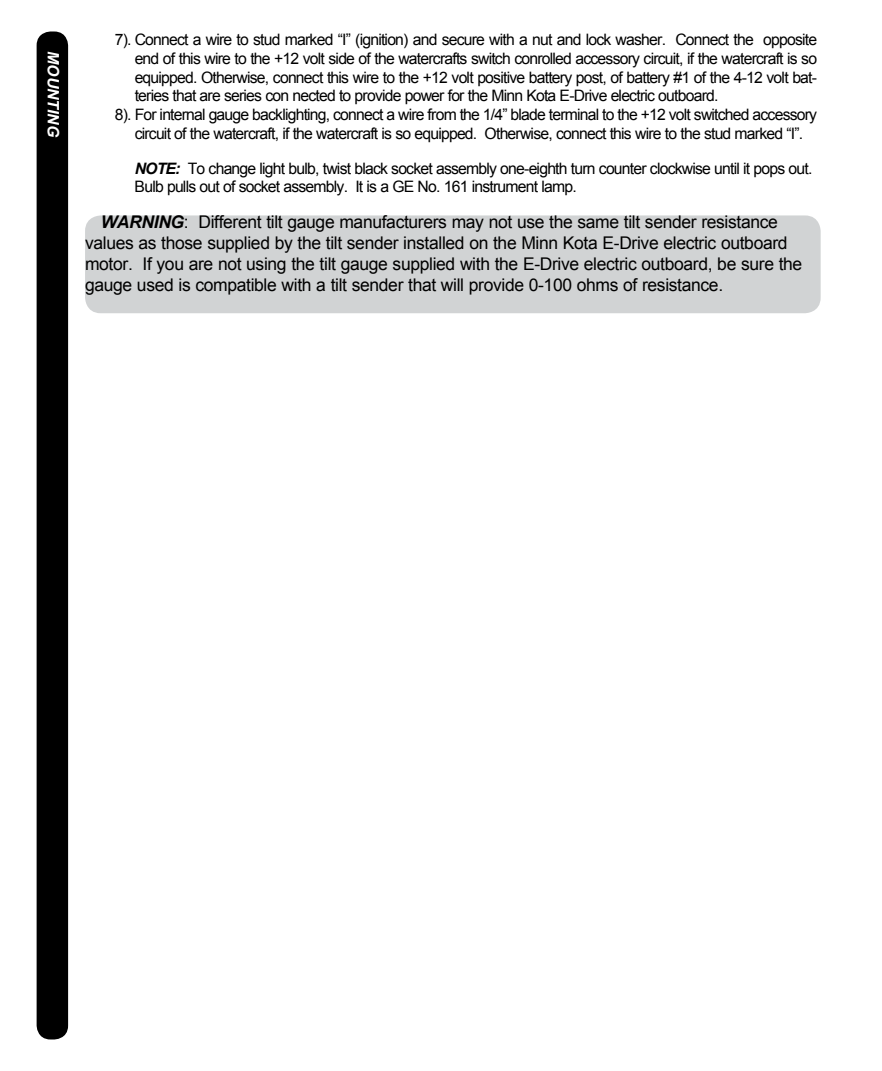
<style>
.page{position:relative;width:882px;height:1071px;background:#fff}
.page>*{position:absolute;margin:0;border:0;box-sizing:border-box;transform-origin:0 0}
.t1{font:17.5px/21px "Arial";letter-spacing:-.02em;color:#000}
.t2{font:15.75px/17.5px "Arial";letter-spacing:-.05em;color:#000}
.t3{font:italic 700 15.75px "Arial";color:#fff}
.s1{font-weight:700;font-style:italic}
</style>
<div class="page">
<div style="left:37px;top:32px;width:31px;height:1008px;background:#000;border-radius:14px"></div>
<div style="left:85px;top:215px;width:736px;height:98px;background:#d1d3d4;border-radius:16px"></div>
<p class="t3" style="left:62px;top:51px;width:87px;rotate:90deg">MOUNTING</p>
<p class="t2" style="left:115px;top:31px;width:704px">7). Connect a wire to stud marked “I” (ignition) and secure with a nut and lock washer. Connect the opposite</p>
<p class="t2" style="left:135px;top:50px;width:684px">end of this wire to the +12 volt side of the watercrafts switch conrolled accessory circuit, if the watercraft is so</p>
<p class="t2" style="left:135px;top:68px;width:684px">equipped. Otherwise, connect this wire to the +12 volt positive battery post, of battery #1 of the 4-12 volt bat-</p>
<p class="t2" style="left:135px;top:87px;width:585px">teries that are series con nected to provide power for the Minn Kota E-Drive electric outboard.</p>
<p class="t2" style="left:115px;top:106px;width:704px">8). For internal gauge backlighting, connect a wire from the 1/4” blade terminal to the +12 volt switched accessory</p>
<p class="t2" style="left:135px;top:125px;width:670px">circuit of the watercraft, if the watercraft is so equipped. Otherwise, connect this wire to the stud marked “I”.</p>
<p class="t2" style="left:135px;top:160px;width:679px"><span class="s1">NOTE:</span> To change light bulb, twist black socket assembly one-eighth turn counter clockwise until it pops out.<br>Bulb pulls out of socket assembly. It is a GE No. 161 instrument lamp.</p>
<p class="t1" style="left:85px;top:212px;width:719px;text-indent:16px"><span class="s1">WARNING</span>: Different tilt gauge manufacturers may not use the same tilt sender resistance values as those supplied by the tilt sender installed on the Minn Kota E-Drive electric outboard motor. If you are not using the tilt gauge supplied with the E-Drive electric outboard, be sure the gauge used is compatible with a tilt sender that will provide 0-100 ohms of resistance.</p>
</div>
